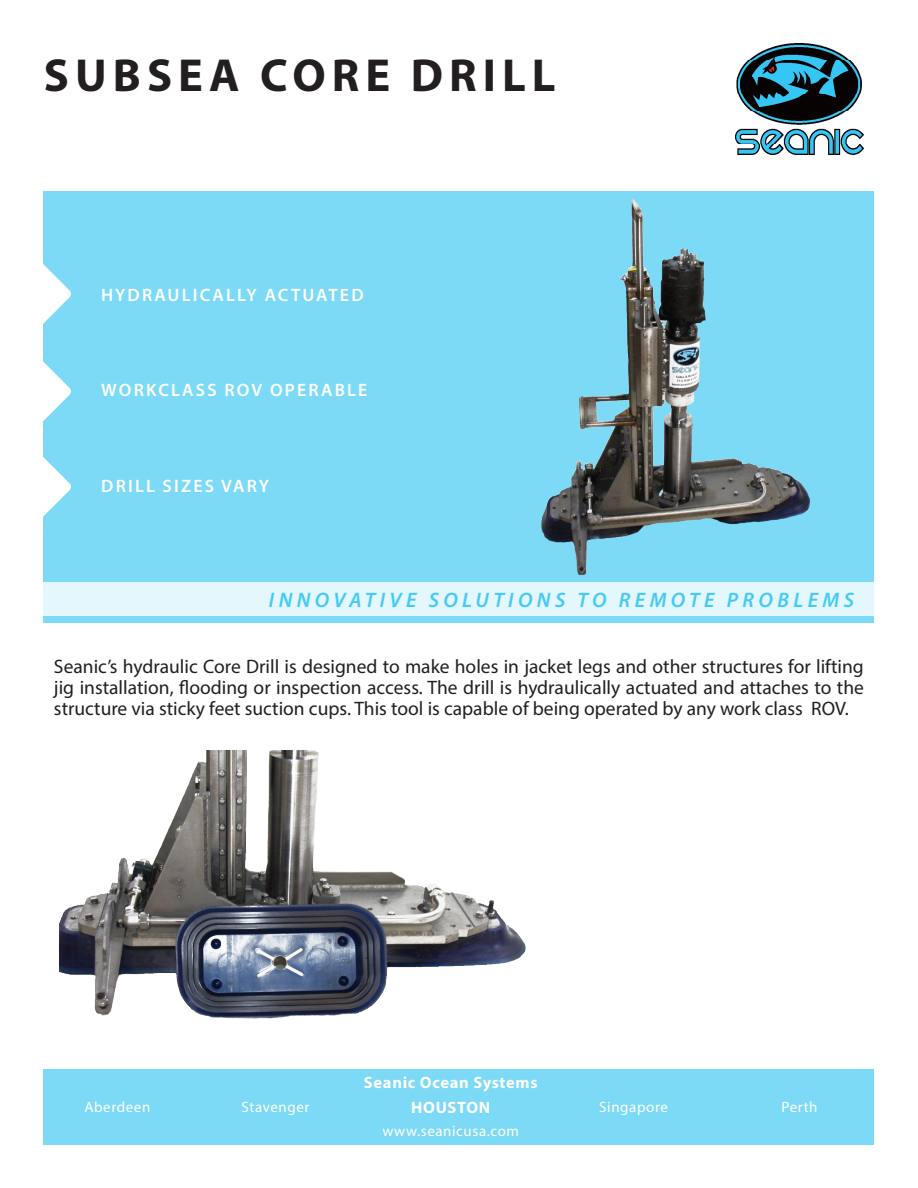
<style>
.page{position:relative;width:918px;height:1188px;background:#fff}
.page>*{position:absolute;margin:0;border:0;box-sizing:border-box;transform-origin:0 0}
.t1{font:700 46.5px "Myriad Pro";letter-spacing:.13em;color:#231f20}
.t2{font:italic 600 21px "Myriad Pro";letter-spacing:.21em;color:#35c6f4}
.t3{font:19.5px/21px "Myriad Pro";color:#231f20;text-align:justify}
.t4{font:600 18px "Myriad Pro";letter-spacing:.12em;color:#fff}
.t5{font:700 16.5px "Myriad Pro";letter-spacing:.04em;color:#fff}
.t6{font:15px "Myriad Pro";letter-spacing:.04em;color:#fff}
</style>
<div class="page">
<div style="left:44px;top:191px;width:830px;height:431px;background:#7cdaf7"></div>
<img style="left:529px;top:199px;width:300px;height:384px">
<img style="left:736px;top:44px;width:128px;height:110px">
<div style="left:44px;top:1069px;width:830px;height:75px;background:#7cdaf7"></div>
<div style="left:44px;top:583px;width:830px;height:33px;background:#e3f7fd"></div>
<svg style="left:43px;top:233px;width:28px;height:314px"></svg>
<img style="left:59px;top:750px;width:467px;height:269px">
<p class="t1" style="left:44px;top:45px;width:513px">SUBSEA CORE DRILL</p>
<p class="t4" style="left:101px;top:283px;width:264px">HYDRAULICALLY ACTUATED</p>
<p class="t4" style="left:101px;top:379px;width:268px">WORKCLASS ROV OPERABLE</p>
<p class="t4" style="left:101px;top:475px;width:170px">DRILL SIZES VARY</p>
<p class="t2" style="left:269px;top:587px;width:587px">INNOVATIVE SOLUTIONS TO REMOTE PROBLEMS</p>
<p class="t3" style="left:54px;top:656px;width:811px">Seanic’s hydraulic Core Drill is designed to make holes in jacket legs and other structures for lifting jig installation, flooding or inspection access. The drill is hydraulically actuated and attaches to the structure via sticky feet suction cups. This tool is capable of being operated by any work class ROV.</p>
<p class="t5" style="left:364px;top:1071px;width:175px">Seanic Ocean Systems</p>
<p class="t6" style="left:84px;top:1097px;width:67px">Aberdeen</p>
<p class="t6" style="left:242px;top:1097px;width:69px">Stavenger</p>
<p class="t5" style="left:411px;top:1097px;width:81px">HOUSTON</p>
<p class="t6" style="left:599px;top:1097px;width:70px">Singapore</p>
<p class="t6" style="left:781px;top:1097px;width:38px">Perth</p>
<p class="t6" style="left:382px;top:1122px;width:138px">www.seanicusa.com</p>
</div>
